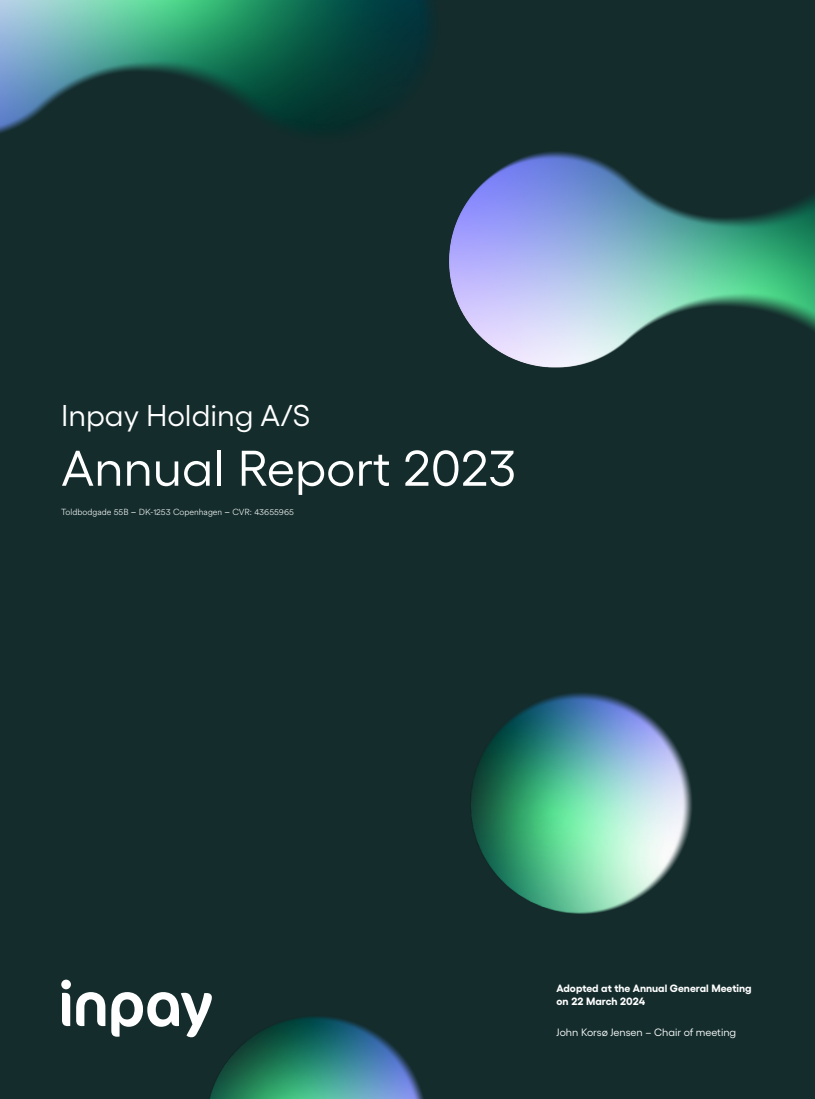
<style>
.page{position:relative;width:815px;height:1099px;background:#fff}
.page>*{position:absolute;margin:0;border:0;box-sizing:border-box;transform-origin:0 0}
.t1{font:50px "Gellix";color:#fff}
.t2{font:30px "Gellix";color:#fff}
.Breed{font:700 10.62px/13.1px "Gellix";color:#fff}
.Breed-2{font:10.62px "Gellix";color:#fff}
.TopDims{font:300 8.75px "Circular XX";color:#fff}
.s1{font-weight:400}
</style>
<div class="page">
<div style="left:0;top:0;width:815px;height:1098px;background:#142c2c"></div>
<img style="left:471px;top:692px;width:221px;height:222px">
<img style="left:190px;top:1017px;width:234px;height:81px">
<svg style="left:61px;top:979px;width:151px;height:58px"></svg>
<img style="left:449px;top:151px;width:366px;height:217px">
<img style="left:0;top:0;width:520px;height:238px">
<p class="t2" style="left:61px;top:394px;width:251px">Inpay Holding A/S</p>
<p class="t1" style="left:61px;top:433px;width:456px">Annual Report 2023</p>
<p class="TopDims" style="left:61px;top:506px;width:234px">Toldbodgade 55B <span class="s1">–</span> DK-1253 Copenhagen <span class="s1">–</span> CVR: 43655965</p>
<p class="Breed" style="left:557px;top:980px;width:196px">Adopted at the Annual General Meeting on 22 March 2024</p>
<p class="Breed-2" style="left:557px;top:1024px;width:181px">John Korsø Jensen – Chair of meeting</p>
</div>
